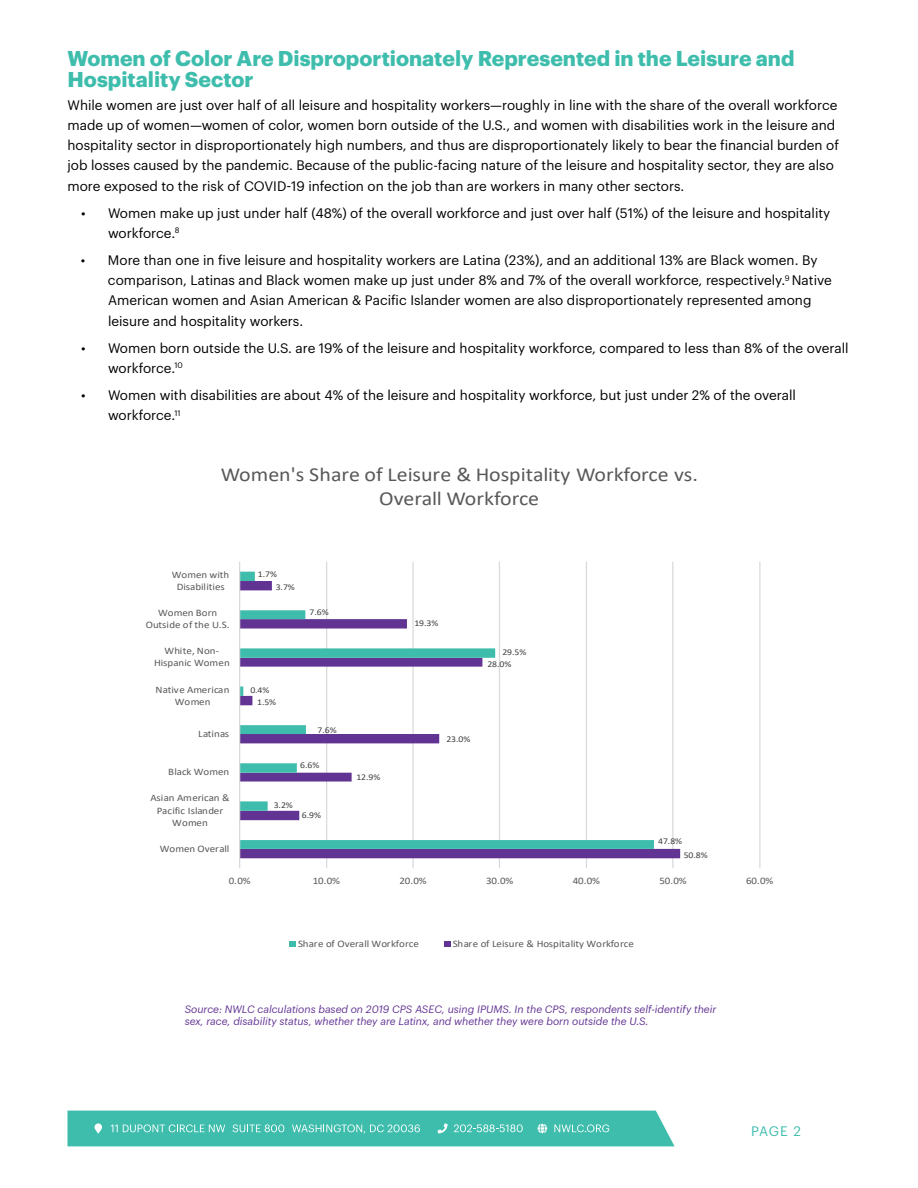
<style>
.page{position:relative;width:918px;height:1188px;background:#fff}
.page>*{position:absolute;margin:0;border:0;box-sizing:border-box;transform-origin:0 0}
.t1{font:700 21px/21px "Graphik";color:#3ebdad}
.t2{font:19.95px/24.3px "Calibri";letter-spacing:-.005em;color:#595959;text-align:center;scale:1.1 1}
.t3{font:13.5px/20.2px "Graphik";color:#000}
.t4{font:13.5px "Graphik";color:#3ebdad}
.t5{font:italic 10.5px/12.6px "Graphik";color:#633594}
.t6{font:9.9px/12.1px "Calibri";color:#595959;text-align:center;scale:1.1 1}
.t7{font:8.85px "Calibri";letter-spacing:-.005em;color:#404040;scale:1.1 1}
</style>
<div class="page">
<svg style="left:67px;top:1111px;width:608px;height:35px;background:#4ac1b2"></svg>
<svg style="left:239px;top:561px;width:522px;height:386px"></svg>
<h1 class="t1" style="left:68px;top:46px;width:729px">Women of Color Are Disproportionately Represented in the Leisure and<br>Hospitality Sector</h1>
<p class="t3" style="left:68px;top:93px;width:773px">While women are just over half of all leisure and hospitality workers—roughly in line with the share of the overall workforce made up of women—women of color, women born outside of the U.S., and women with disabilities work in the leisure and hospitality sector in disproportionately high numbers, and thus are disproportionately likely to bear the financial burden of job losses caused by the pandemic. Because of the public-facing nature of the leisure and hospitality sector, they are also more exposed to the risk of COVID-19 infection on the job than are workers in many other sectors.</p>
<p class="t3" style="left:108px;top:201px;width:724px;text-indent:-27px">• Women make up just under half (48%) of the overall workforce and just over half (51%) of the leisure and hospitality workforce.<sup>8</sup></p>
<p class="t3" style="left:108px;top:249px;width:725px;text-indent:-27px">• More than one in five leisure and hospitality workers are Latina (23%), and an additional 13% are Black women. By comparison, Latinas and Black women make up just under 8% and 7% of the overall workforce, respectively.<sup>9</sup> Native American women and Asian American &amp; Pacific Islander women are also disproportionately represented among leisure and hospitality workers.</p>
<p class="t3" style="left:108px;top:336px;width:742px;text-indent:-27px">• Women born outside the U.S. are 19% of the leisure and hospitality workforce, compared to less than 8% of the overall workforce.<sup>10</sup></p>
<p class="t3" style="left:108px;top:384px;width:689px;text-indent:-27px">• Women with disabilities are about 4% of the leisure and hospitality workforce, but just under 2% of the overall workforce.<sup>11</sup></p>
<h2 class="t2" style="left:221px;top:461px;width:435px">Women's Share of Leisure &amp; Hospitality Workforce vs.<br>Overall Workforce</h2>
<p class="t6" style="left:172px;top:568px;width:54px">Women with<br>Disabilities</p>
<p class="t7" style="left:258px;top:568px;width:19px">1.7%</p>
<p class="t7" style="left:276px;top:580px;width:19px">3.7%</p>
<p class="t6" style="left:146px;top:606px;width:78px">Women Born<br>Outside of the U.S.</p>
<p class="t7" style="left:310px;top:606px;width:19px">7.6%</p>
<p class="t7" style="left:414px;top:616px;width:23px">19.3%</p>
<p class="t6" style="left:154px;top:645px;width:70px">White, Non-<br>Hispanic Women</p>
<p class="t7" style="left:502px;top:645px;width:23px">29.5%</p>
<p class="t7" style="left:487px;top:657px;width:23px">28.0%</p>
<p class="t6" style="left:156px;top:683px;width:69px">Native American<br>Women</p>
<p class="t7" style="left:250px;top:684px;width:19px">0.4%</p>
<p class="t7" style="left:257px;top:696px;width:19px">1.5%</p>
<p class="t6" style="left:198px;top:727px;width:30px">Latinas</p>
<p class="t7" style="left:318px;top:723px;width:19px">7.6%</p>
<p class="t7" style="left:446px;top:733px;width:23px">23.0%</p>
<p class="t6" style="left:168px;top:766px;width:57px">Black Women</p>
<p class="t7" style="left:300px;top:759px;width:19px">6.6%</p>
<p class="t7" style="left:356px;top:771px;width:23px">12.9%</p>
<p class="t6" style="left:150px;top:792px;width:74px">Asian American &amp;<br>Pacific Islander<br>Women</p>
<p class="t7" style="left:274px;top:799px;width:19px">3.2%</p>
<p class="t7" style="left:302px;top:809px;width:19px">6.9%</p>
<p class="t6" style="left:160px;top:842px;width:65px">Women Overall</p>
<p class="t7" style="left:658px;top:835px;width:23px">47.8%</p>
<p class="t7" style="left:684px;top:849px;width:23px">50.8%</p>
<p class="t6" style="left:229px;top:874px;width:21px">0.0%</p>
<p class="t6" style="left:313px;top:874px;width:26px">10.0%</p>
<p class="t6" style="left:399px;top:874px;width:26px">20.0%</p>
<p class="t6" style="left:486px;top:874px;width:26px">30.0%</p>
<p class="t6" style="left:573px;top:874px;width:26px">40.0%</p>
<p class="t6" style="left:659px;top:874px;width:26px">50.0%</p>
<p class="t6" style="left:746px;top:874px;width:26px">60.0%</p>
<p class="t6" style="left:298px;top:937px;width:112px">Share of Overall Workforce</p>
<p class="t6" style="left:453px;top:937px;width:166px">Share of Leisure &amp; Hospitality Workforce</p>
<p class="t5" style="left:185px;top:1002px;width:533px">Source: NWLC calculations based on 2019 CPS ASEC, using IPUMS. In the CPS, respondents self-identify their sex, race, disability status, whether they are Latinx, and whether they were born outside the U.S.</p>
<p class="t4" style="left:751px;top:1121px;width:51px">PAGE 2</p>
</div>
